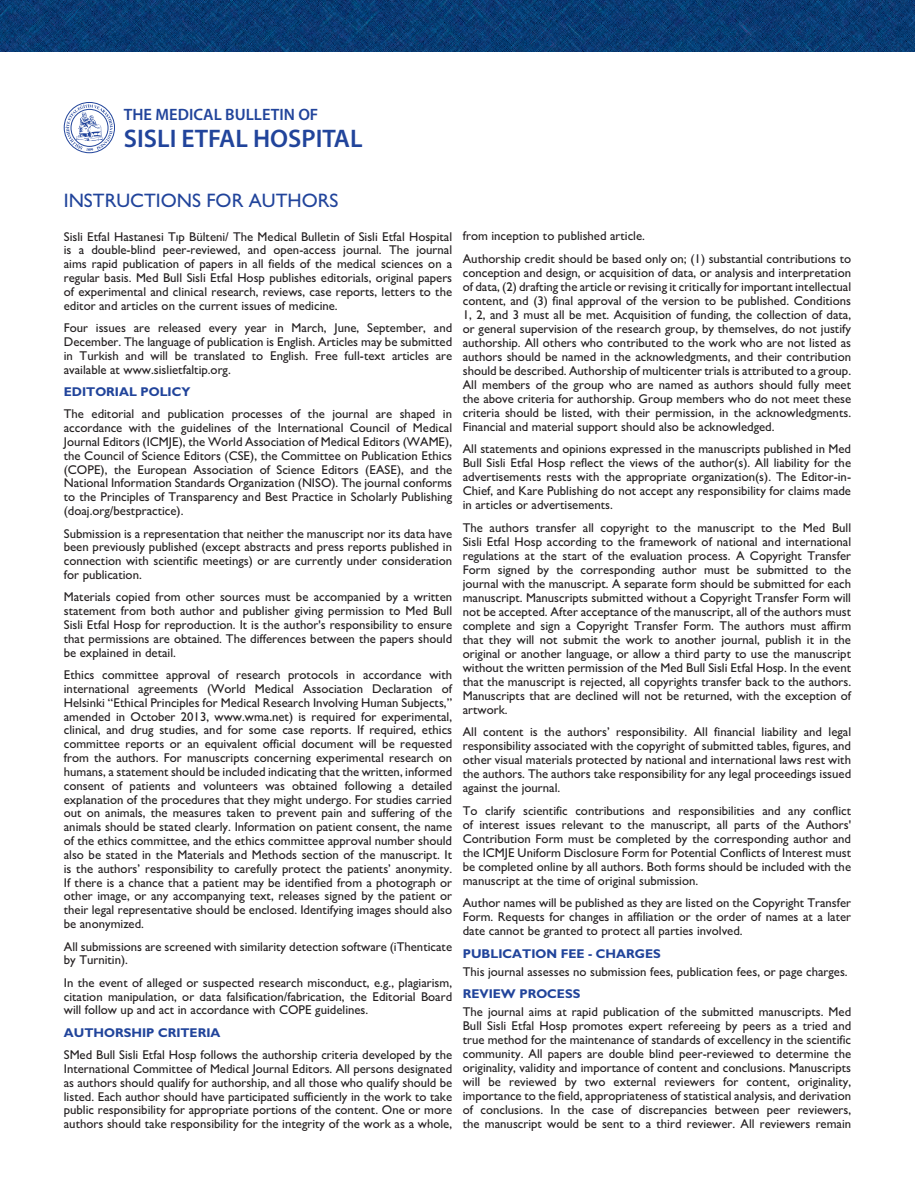
<style>
.page{position:relative;width:915px;height:1191px;background:#fff}
.page>*{position:absolute;margin:0;border:0;box-sizing:border-box;transform-origin:0 0}
.t1{font:600 25.5px "Myriad Pro";color:#21449b}
.t2{font:500 19.5px "Gill Sans MT Pro";color:#21449b}
.t3{font:600 16.5px "Myriad Pro";color:#21449b}
.t4{font:500 12.75px/13.8px "Gill Sans MT Pro";color:#231f20;text-align:justify}
.t5{font:700 12.75px "Gill Sans MT Pro";color:#21449b}
</style>
<div class="page">
<div style="left:64px;top:102px;width:51px;height:51px;border:1px solid #21449b;border-radius:50%"></div>
<svg style="left:65px;top:104px;width:48px;height:47px"></svg>
<img style="left:0;top:0;width:914px;height:52px">
<p class="t3" style="left:124px;top:104px;width:196px">THE MEDICAL BULLETIN OF</p>
<h1 class="t1" style="left:124px;top:122px;width:240px">SISLI ETFAL HOSPITAL</h1>
<h2 class="t2" style="left:64px;top:188px;width:276px">INSTRUCTIONS FOR AUTHORS</h2>
<p class="t4" style="left:64px;top:229px;width:390px">Sisli Etfal Hastanesi Tıp Bülteni/ The Medical Bulletin of Sisli Etfal Hospital is a double-blind peer-reviewed, and open-access journal. The journal aims rapid publication of papers in all fields of the medical sciences on a regular basis. Med Bull Sisli Etfal Hosp publishes editorials, original papers of experimental and clinical research, reviews, case reports, letters to the editor and articles on the current issues of medicine.</p>
<p class="t4" style="left:64px;top:321px;width:390px">Four issues are released every year in March, June, September, and December. The language of publication is English. Articles may be submitted in Turkish and will be translated to English. Free full-text articles are available at www.sislietfaltip.org.</p>
<p class="t5" style="left:64px;top:384px;width:128px">EDITORIAL POLICY</p>
<p class="t4" style="left:64px;top:407px;width:390px">The editorial and publication processes of the journal are shaped in accordance with the guidelines of the International Council of Medical Journal Editors (ICMJE), the World Association of Medical Editors (WAME), the Council of Science Editors (CSE), the Committee on Publication Ethics (COPE), the European Association of Science Editors (EASE), and the National Information Standards Organization (NISO). The journal conforms to the Principles of Transparency and Best Practice in Scholarly Publishing (doaj.org/bestpractice).</p>
<p class="t4" style="left:64px;top:526px;width:389px">Submission is a representation that neither the manuscript nor its data have been previously published (except abstracts and press reports published in connection with scientific meetings) or are currently under consideration for publication.</p>
<p class="t4" style="left:64px;top:590px;width:390px">Materials copied from other sources must be accompanied by a written statement from both author and publisher giving permission to Med Bull Sisli Etfal Hosp for reproduction. It is the author's responsibility to ensure that permissions are obtained. The differences between the papers should be explained in detail.</p>
<p class="t4" style="left:64px;top:668px;width:390px">Ethics committee approval of research protocols in accordance with international agreements (World Medical Association Declaration of Helsinki “Ethical Principles for Medical Research Involving Human Subjects,” amended in October 2013, www.wma.net) is required for experimental, clinical, and drug studies, and for some case reports. If required, ethics committee reports or an equivalent official document will be requested from the authors. For manuscripts concerning experimental research on humans, a statement should be included indicating that the written, informed consent of patients and volunteers was obtained following a detailed explanation of the procedures that they might undergo. For studies carried out on animals, the measures taken to prevent pain and suffering of the animals should be stated clearly. Information on patient consent, the name of the ethics committee, and the ethics committee approval number should also be stated in the Materials and Methods section of the manuscript. It is the authors’ responsibility to carefully protect the patients’ anonymity.<br>If there is a chance that a patient may be identified from a photograph or other image, or any accompanying text, releases signed by the patient or their legal representative should be enclosed. Identifying images should also be anonymized.</p>
<p class="t4" style="left:64px;top:939px;width:389px">All submissions are screened with similarity detection software (iThenticate by Turnitin).</p>
<p class="t4" style="left:64px;top:975px;width:389px">In the event of alleged or suspected research misconduct, e.g., plagiarism, citation manipulation, or data falsification/fabrication, the Editorial Board will follow up and act in accordance with COPE guidelines.</p>
<p class="t5" style="left:64px;top:1024px;width:158px">AUTHORSHIP CRITERIA</p>
<p class="t4" style="left:64px;top:1047px;width:390px">SMed Bull Sisli Etfal Hosp follows the authorship criteria developed by the International Committee of Medical Journal Editors. All persons designated as authors should qualify for authorship, and all those who qualify should be listed. Each author should have participated sufficiently in the work to take public responsibility for appropriate portions of the content. One or more authors should take responsibility for the integrity of the work as a whole,</p>
<p class="t4" style="left:462px;top:225px;width:390px;line-height:22.5px">from inception to published article.<br>Authorship credit should be based only on; (1) substantial contributions to</p>
<p class="t4" style="left:462px;top:265px;width:390px">conception and design, or acquisition of data, or analysis and interpretation of data, (2) drafting the article or revising it critically for important intellectual content, and (3) final approval of the version to be published. Conditions 1, 2, and 3 must all be met. Acquisition of funding, the collection of data, or general supervision of the research group, by themselves, do not justify authorship. All others who contributed to the work who are not listed as authors should be named in the acknowledgments, and their contribution should be described. Authorship of multicenter trials is attributed to a group.<br>All members of the group who are named as authors should fully meet the above criteria for authorship. Group members who do not meet these criteria should be listed, with their permission, in the acknowledgments.<br>Financial and material support should also be acknowledged.</p>
<p class="t4" style="left:462px;top:442px;width:390px">All statements and opinions expressed in the manuscripts published in Med Bull Sisli Etfal Hosp reflect the views of the author(s). All liability for the advertisements rests with the appropriate organization(s). The Editor-in-Chief, and Kare Publishing do not accept any responsibility for claims made in articles or advertisements.</p>
<p class="t4" style="left:462px;top:520px;width:390px">The authors transfer all copyright to the manuscript to the Med Bull Sisli Etfal Hosp according to the framework of national and international regulations at the start of the evaluation process. A Copyright Transfer Form signed by the corresponding author must be submitted to the journal with the manuscript. A separate form should be submitted for each manuscript. Manuscripts submitted without a Copyright Transfer Form will not be accepted. After acceptance of the manuscript, all of the authors must complete and sign a Copyright Transfer Form. The authors must affirm that they will not submit the work to another journal, publish it in the original or another language, or allow a third party to use the manuscript without the written permission of the Med Bull Sisli Etfal Hosp. In the event that the manuscript is rejected, all copyrights transfer back to the authors.<br>Manuscripts that are declined will not be returned, with the exception of artwork.</p>
<p class="t4" style="left:462px;top:724px;width:390px">All content is the authors’ responsibility. All financial liability and legal responsibility associated with the copyright of submitted tables, figures, and other visual materials protected by national and international laws rest with the authors. The authors take responsibility for any legal proceedings issued against the journal.</p>
<p class="t4" style="left:462px;top:803px;width:390px">To clarify scientific contributions and responsibilities and any conflict of interest issues relevant to the manuscript, all parts of the Authors' Contribution Form must be completed by the corresponding author and the ICMJE Uniform Disclosure Form for Potential Conflicts of Interest must be completed online by all authors. Both forms should be included with the manuscript at the time of original submission.</p>
<p class="t4" style="left:462px;top:895px;width:390px">Author names will be published as they are listed on the Copyright Transfer Form. Requests for changes in affiliation or the order of names at a later date cannot be granted to protect all parties involved.</p>
<p class="t5" style="left:462px;top:945px;width:199px">PUBLICATION FEE - CHARGES</p>
<p class="t4" style="left:462px;top:964px;width:386px">This journal assesses no submission fees, publication fees, or page charges.</p>
<p class="t5" style="left:462px;top:986px;width:119px">REVIEW PROCESS</p>
<p class="t4" style="left:462px;top:1005px;width:390px">The journal aims at rapid publication of the submitted manuscripts. Med Bull Sisli Etfal Hosp promotes expert refereeing by peers as a tried and true method for the maintenance of standards of excellency in the scientific community. All papers are double blind peer-reviewed to determine the originality, validity and importance of content and conclusions. Manuscripts will be reviewed by two external reviewers for content, originality, importance to the field, appropriateness of statistical analysis, and derivation of conclusions. In the case of discrepancies between peer reviewers, the manuscript would be sent to a third reviewer. All reviewers remain</p>
</div>
